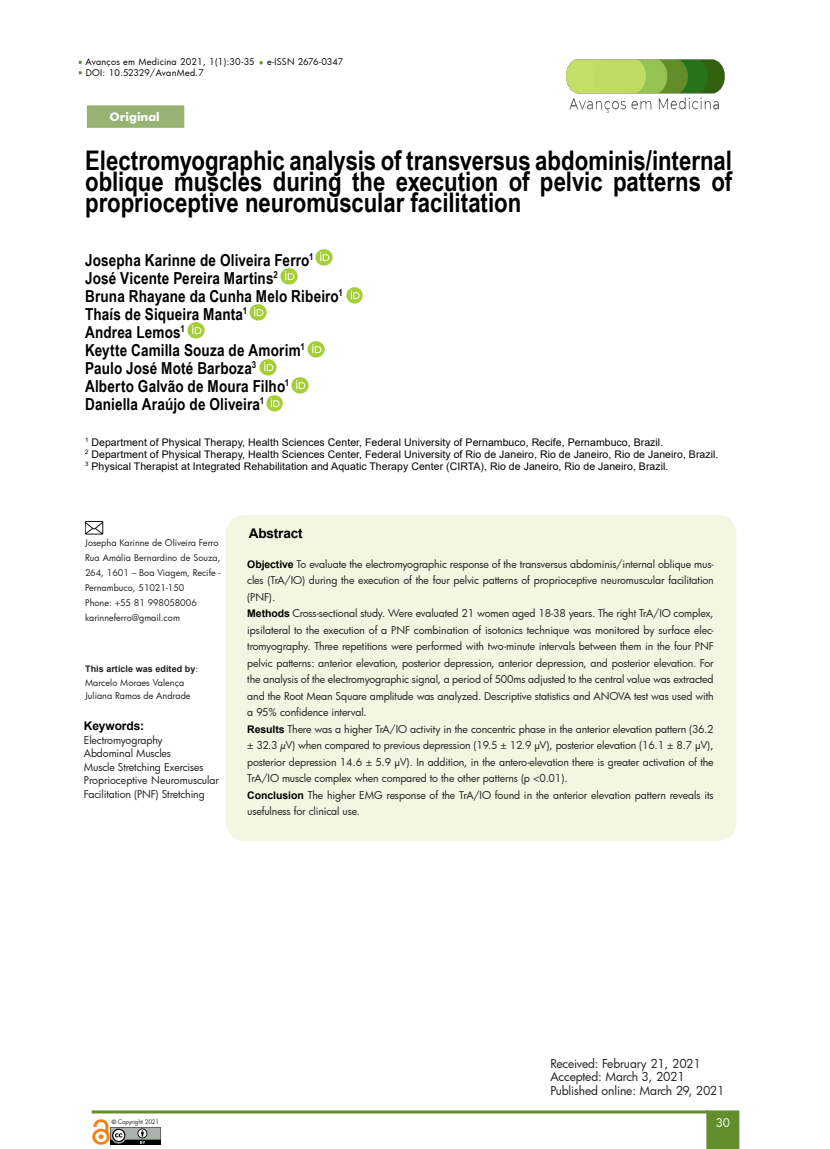
<style>
.page{position:relative;width:830px;height:1149px;background:#fff}
.page>*{position:absolute;margin:0;border:0;box-sizing:border-box;transform-origin:0 0}
.t1{font:700 27px/21px "Arial Narrow";color:#000;text-align:justify}
.t2{font:700 16.5px "Arial Narrow";letter-spacing:.01em;color:#000}
.texto{font:700 13.5px "Arial";letter-spacing:-.01em;color:#000}
.t3{font:700 13.5px "Futura";color:#fff}
.texto-2{font:12px "Futura";letter-spacing:-.01em;color:#231f20}
.texto-3{font:700 12px "Arial";letter-spacing:-.01em;color:#000}
.t4{font:11.55px "Futura";color:#fff}
.texto-4{font:10.5px/16.5px "Futura";letter-spacing:-.01em;color:#231f20;text-align:justify}
.texto-5{font:10.5px "Arial";letter-spacing:.005em;color:#000}
.texto-6{font:9px/15px "Futura";letter-spacing:.005em;color:#231f20;text-align:justify}
.t5{font:9px "Futura";letter-spacing:.015em;color:#000}
.texto-7{font:700 9px "Arial";letter-spacing:.005em;color:#231f20}
.t6{font:9px "Futura";letter-spacing:-.005em;color:#000}
.t7{font:9px "Futura";letter-spacing:-.005em;color:#000}
.texto-8{font:6px "Futura";letter-spacing:-.015em;color:#231f20}
.s1{font-style:inherit}
.s2{font-family:"Futura";font-weight:400}
.s3{font-family:"Arial";font-weight:700;color:#000}
.s4{font-family:"Arial";font-weight:700}
</style>
<div class="page">
<svg style="left:706px;top:1110px;width:33px;height:38px"></svg>
<hr style="left:92px;top:1110px;width:615px;height:3px;background:#618d2b">
<img style="left:566px;top:59px;width:159px;height:54px">
<div style="left:226px;top:514px;width:510px;height:326px;background:#f3f7e2;border-radius:18px"></div>
<img style="left:291px;top:377px;width:17px;height:16px">
<img style="left:315px;top:249px;width:17px;height:16px">
<img style="left:85px;top:521px;width:19px;height:13px">
<div style="left:87px;top:105px;width:97px;height:23px;background:#96b373"></div>
<img style="left:266px;top:395px;width:17px;height:17px">
<img style="left:259px;top:359px;width:17px;height:16px">
<img style="left:307px;top:341px;width:17px;height:16px">
<img style="left:188px;top:322px;width:17px;height:16px">
<img style="left:250px;top:304px;width:17px;height:17px">
<img style="left:346px;top:287px;width:17px;height:16px">
<img style="left:281px;top:268px;width:17px;height:16px">
<img style="left:111px;top:1127px;width:50px;height:17px">
<img style="left:93px;top:1119px;width:16px;height:25px">
<p class="t5" style="left:85px;top:55px;width:171px">Avanços em Medicina 2021, 1(1):30-35</p>
<p class="t7" style="left:267px;top:55px;width:78px">e-ISSN 2676-0347</p>
<p class="t6" style="left:86px;top:67px;width:120px">DOI: 10.52329/<span class="s1">AvanMed</span>.7</p>
<p class="t3" style="left:109px;top:110px;width:52px">Original</p>
<p class="t1" style="left:85px;top:148px;width:648px">Electromyographic analysis of transversus abdominis/internal oblique muscles during the execution of pelvic patterns of proprioceptive neuromuscular facilitation</p>
<p class="t2" style="left:85px;top:247px;width:230px">Josepha Karinne de Oliveira Ferro<sup>1</sup></p>
<p class="t2" style="left:85px;top:265px;width:194px">José Vicente Pereira Martins<sup>2</sup></p>
<p class="t2" style="left:85px;top:283px;width:259px">Bruna Rhayane da Cunha Melo Ribeiro<sup>1</sup></p>
<p class="t2" style="left:85px;top:301px;width:163px">Thaís de Siqueira Manta<sup>1</sup></p>
<p class="t2" style="left:85px;top:319px;width:101px">Andrea Lemos<sup>1</sup></p>
<p class="t2" style="left:85px;top:337px;width:221px">Keytte Camilla Souza de Amorim<sup>1</sup></p>
<p class="t2" style="left:85px;top:355px;width:172px">Paulo José Moté Barboza<sup>3</sup></p>
<p class="t2" style="left:85px;top:373px;width:206px">Alberto Galvão de Moura Filho<sup>1</sup></p>
<p class="t2" style="left:85px;top:391px;width:180px">Daniella Araújo de Oliveira<sup>1</sup></p>
<p class="texto-5" style="left:85px;top:435px;width:579px"><sup>1</sup> Department of Physical Therapy, Health Sciences Center, Federal University of Pernambuco, Recife, Pernambuco, Brazil.</p>
<p class="texto-5" style="left:85px;top:447px;width:634px"><sup>2</sup> Department of Physical Therapy, Health Sciences Center, Federal University of Rio de Janeiro, Rio de Janeiro, Rio de Janeiro, Brazil.</p>
<p class="texto-5" style="left:85px;top:459px;width:584px"><sup>3</sup> Physical Therapist at Integrated Rehabilitation and Aquatic Therapy Center (CIRTA), Rio de Janeiro, Rio de Janeiro, Brazil.</p>
<p class="texto-6" style="left:85px;top:535px;width:135px">Josepha Karinne de Oliveira Ferro</p>
<p class="texto-6" style="left:85px;top:550px;width:137px">Rua Amália Bernardino de Souza, 264, 1601 – Boa Viagem, Recife - Pernambuco, 51021-150</p>
<p class="texto-6" style="left:85px;top:595px;width:113px">Phone: +55 81 998058006</p>
<p class="texto-6" style="left:85px;top:610px;width:96px">karinneferro@gmail.com</p>
<p class="texto-7" style="left:85px;top:662px;width:114px">This article was edited by<span class="s2">:</span></p>
<p class="texto-6" style="left:85px;top:674px;width:100px">Marcelo Moraes Valença</p>
<p class="texto-6" style="left:85px;top:688px;width:107px">Juliana Ramos de Andrade</p>
<p class="texto-3" style="left:84px;top:717px;width:62px">Keywords:</p>
<p class="texto-4" style="left:84px;top:731px;width:80px">Electromyography</p>
<p class="texto-4" style="left:84px;top:745px;width:89px">Abdominal Muscles</p>
<p class="texto-4" style="left:84px;top:758px;width:121px">Muscle Stretching Exercises</p>
<p class="texto-4" style="left:84px;top:773px;width:137px;line-height:13.5px">Proprioceptive Neuromuscular<br>Facilitation (PNF) Stretching</p>
<p class="texto" style="left:249px;top:523px;width:55px">Abstract</p>
<p class="texto-4" style="left:247px;top:555px;width:468px"><span class="s3">Objective</span> To evaluate the electromyographic response of the transversus abdominis/internal oblique mus&shy;cles (TrA/IO) during the execution of the four pelvic patterns of proprioceptive neuromuscular facilitation (PNF).</p>
<p class="texto-4" style="left:247px;top:604px;width:468px"><span class="s3">Methods</span> Cross-sectional study. Were evaluated 21 women aged 18-38 years. The right TrA/IO complex, ipsilateral to the execution of a PNF combination of isotonics technique was monitored by surface elec&shy;tromyography. Three repetitions were performed with two-minute intervals between them in the four PNF pelvic patterns: anterior elevation, posterior depression, anterior depression, and posterior elevation. For the analysis of the electromyographic signal, a period of 500ms adjusted to the central value was extracted and the Root Mean Square amplitude was analyzed. Descriptive statistics and ANOVA test was used with a 95% confidence interval.</p>
<p class="texto-4" style="left:247px;top:720px;width:467px"><span class="s3">Results</span> There was a higher TrA/IO activity in the concentric phase in the anterior elevation pattern (36.2 ± 32.3 µV) when compared to previous depression (19.5 ± 12.9 μV), posterior elevation (16.1 ± 8.7 μV), posterior depression 14.6 ± 5.9 μV). In addition, in the antero-elevation there is greater activation of the TrA/IO muscle complex when compared to the other patterns (p &lt;0.01).</p>
<p class="texto-4" style="left:247px;top:786px;width:467px"><span class="s3">Conclusion</span> The higher EMG response of the TrA/IO found in the anterior elevation pattern reveals its usefulness for clinical use.</p>
<p class="texto-8" style="left:112px;top:1117px;width:49px"><span class="s4">©</span> Copyright 2021</p>
<p class="texto-2" style="left:550px;top:1054px;width:152px">Received: February 21, 2021</p>
<p class="texto-2" style="left:550px;top:1068px;width:136px">Accepted: March 3, 2021</p>
<p class="texto-2" style="left:550px;top:1081px;width:176px">Published online: March 29, 2021</p>
<p class="t4" style="left:715px;top:1114px;width:16px">30</p>
</div>
